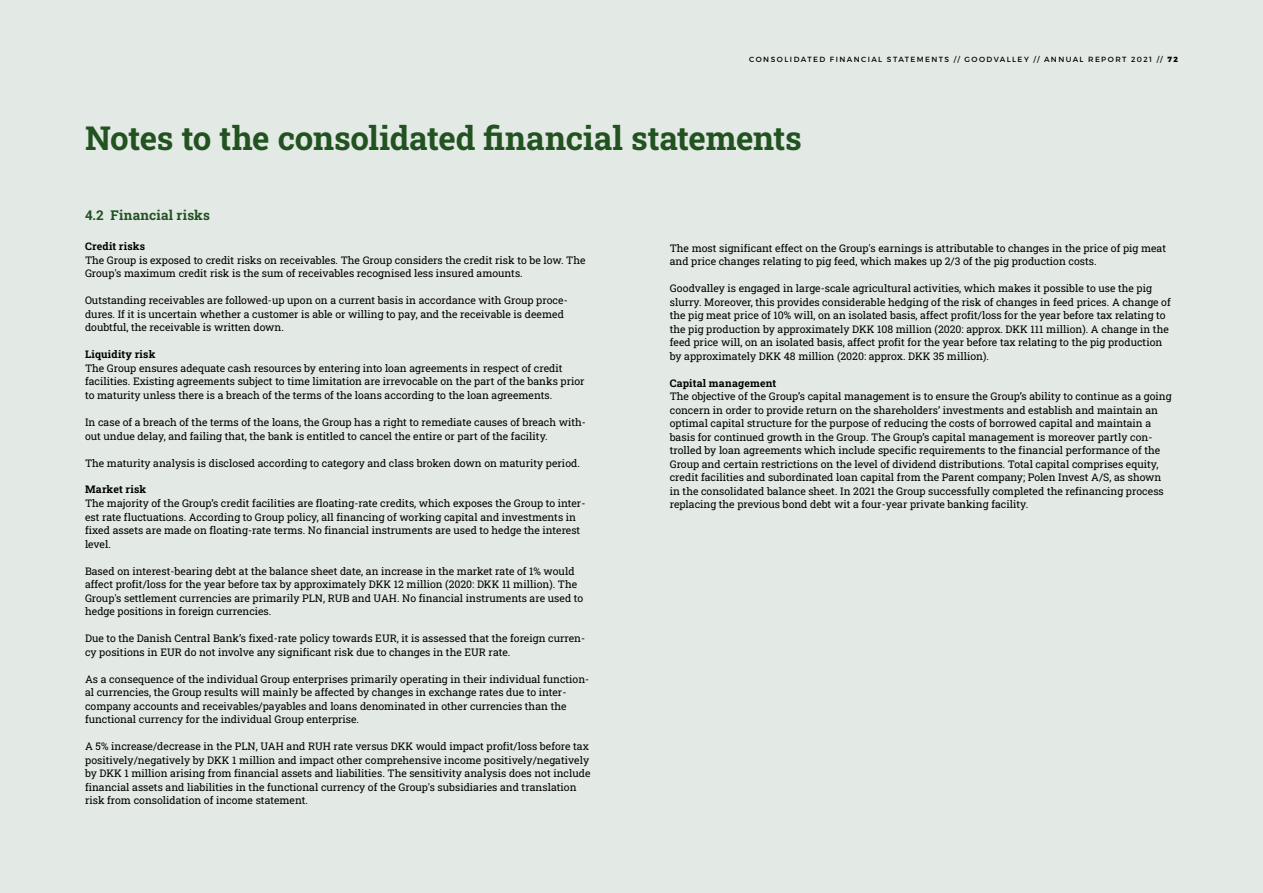
<style>
.page{position:relative;width:1263px;height:893px;background:#e3e9e5}
.page>*{position:absolute;margin:0;border:0;box-sizing:border-box;transform-origin:0 0}
.t1{font:700 33px "Roboto Slab";letter-spacing:-.005em;color:#215220}
.t2{font:700 13.5px "Roboto Slab";letter-spacing:.015em;color:#215220}
.t3{font:10.5px/13.5px "Roboto Slab";color:#000}
.t4{font:700 10.5px "Roboto Slab";letter-spacing:.02em;color:#000}
.t5{font:7.5px "Montserrat";letter-spacing:.19em;color:#000}
.s1{font-weight:800}
</style>
<div class="page">
<p class="t5" style="left:749px;top:55px;width:430px">CONSOLIDATED FINANCIAL STATEMENTS // GOODVALLEY // ANNUAL REPORT 2021 // <span class="s1">72</span></p>
<h1 class="t1" style="left:85px;top:116px;width:718px">Notes to the consolidated financial statements</h1>
<p class="t2" style="left:85px;top:206px;width:126px">4.2 Financial risks</p>
<p class="t4" style="left:85px;top:239px;width:62px">Credit risks</p>
<p class="t3" style="left:85px;top:253px;width:502px">The Group is exposed to credit risks on receivables. The Group considers the credit risk to be low. The<br>Group's maximum credit risk is the sum of receivables recognised less insured amounts.</p>
<p class="t3" style="left:85px;top:294px;width:484px">Outstanding receivables are followed-up upon on a current basis in accordance with Group proce&shy;dures. If it is uncertain whether a customer is able or willing to pay, and the receivable is deemed doubtful, the receivable is written down.</p>
<p class="t4" style="left:85px;top:347px;width:72px">Liquidity risk</p>
<p class="t3" style="left:85px;top:361px;width:501px">The Group ensures adequate cash resources by entering into loan agreements in respect of credit facilities. Existing agreements subject to time limitation are irrevocable on the part of the banks prior to maturity unless there is a breach of the terms of the loans according to the loan agreements.</p>
<p class="t3" style="left:85px;top:415px;width:502px">In case of a breach of the terms of the loans, the Group has a right to remediate causes of breach with&shy;out undue delay, and failing that, the bank is entitled to cancel the entire or part of the facility.</p>
<p class="t3" style="left:85px;top:456px;width:496px">The maturity analysis is disclosed according to category and class broken down on maturity period.</p>
<p class="t4" style="left:85px;top:482px;width:63px">Market risk</p>
<p class="t3" style="left:85px;top:496px;width:502px">The majority of the Group’s credit facilities are floating-rate credits, which exposes the Group to inter&shy;est rate fluctuations. According to Group policy, all financing of working capital and investments in fixed assets are made on floating-rate terms. No financial instruments are used to hedge the interest level.</p>
<p class="t3" style="left:85px;top:564px;width:500px">Based on interest-bearing debt at the balance sheet date, an increase in the market rate of 1% would affect profit/loss for the year before tax by approximately DKK 12 million (2020: DKK 11 million). The Group's settlement currencies are primarily PLN, RUB and UAH. No financial instruments are used to hedge positions in foreign currencies.</p>
<p class="t3" style="left:85px;top:631px;width:501px">Due to the Danish Central Bank’s fixed-rate policy towards EUR, it is assessed that the foreign curren&shy;cy positions in EUR do not involve any significant risk due to changes in the EUR rate.</p>
<p class="t3" style="left:85px;top:672px;width:506px">As a consequence of the individual Group enterprises primarily operating in their individual function&shy;al currencies, the Group results will mainly be affected by changes in exchange rates due to inter&shy;company accounts and receivables/payables and loans denominated in other currencies than the functional currency for the individual Group enterprise.</p>
<p class="t3" style="left:85px;top:739px;width:507px">A 5% increase/decrease in the PLN, UAH and RUH rate versus DKK would impact profit/loss before tax positively/negatively by DKK 1 million and impact other comprehensive income positively/negatively by DKK 1 million arising from financial assets and liabilities. The sensitivity analysis does not include financial assets and liabilities in the functional currency of the Group's subsidiaries and translation risk from consolidation of income statement.</p>
<p class="t3" style="left:670px;top:241px;width:498px">The most significant effect on the Group's earnings is attributable to changes in the price of pig meat and price changes relating to pig feed, which makes up 2/3 of the pig production costs.</p>
<p class="t3" style="left:670px;top:281px;width:502px">Goodvalley is engaged in large-scale agricultural activities, which makes it possible to use the pig slurry. Moreover, this provides considerable hedging of the risk of changes in feed prices. A change of the pig meat price of 10% will, on an isolated basis, affect profit/loss for the year before tax relating to the pig production by approximately DKK 108 million (2020: approx. DKK 111 million). A change in the feed price will, on an isolated basis, affect profit for the year before tax relating to the pig production by approximately DKK 48 million (2020: approx. DKK 35 million).</p>
<p class="t4" style="left:670px;top:376px;width:108px">Capital management</p>
<p class="t3" style="left:670px;top:389px;width:503px">The objective of the Group’s capital management is to ensure the Group’s ability to continue as a going concern in order to provide return on the shareholders’ investments and establish and maintain an optimal capital structure for the purpose of reducing the costs of borrowed capital and maintain a basis for continued growth in the Group. The Group’s capital management is moreover partly con&shy;trolled by loan agreements which include specific requirements to the financial performance of the Group and certain restrictions on the level of dividend distributions. Total capital comprises equity, credit facilities and subordinated loan capital from the Parent company; Polen Invest A/S, as shown in the consolidated balance sheet. In 2021 the Group successfully completed the refinancing process replacing the previous bond debt wit a four-year private banking facility.</p>
</div>
